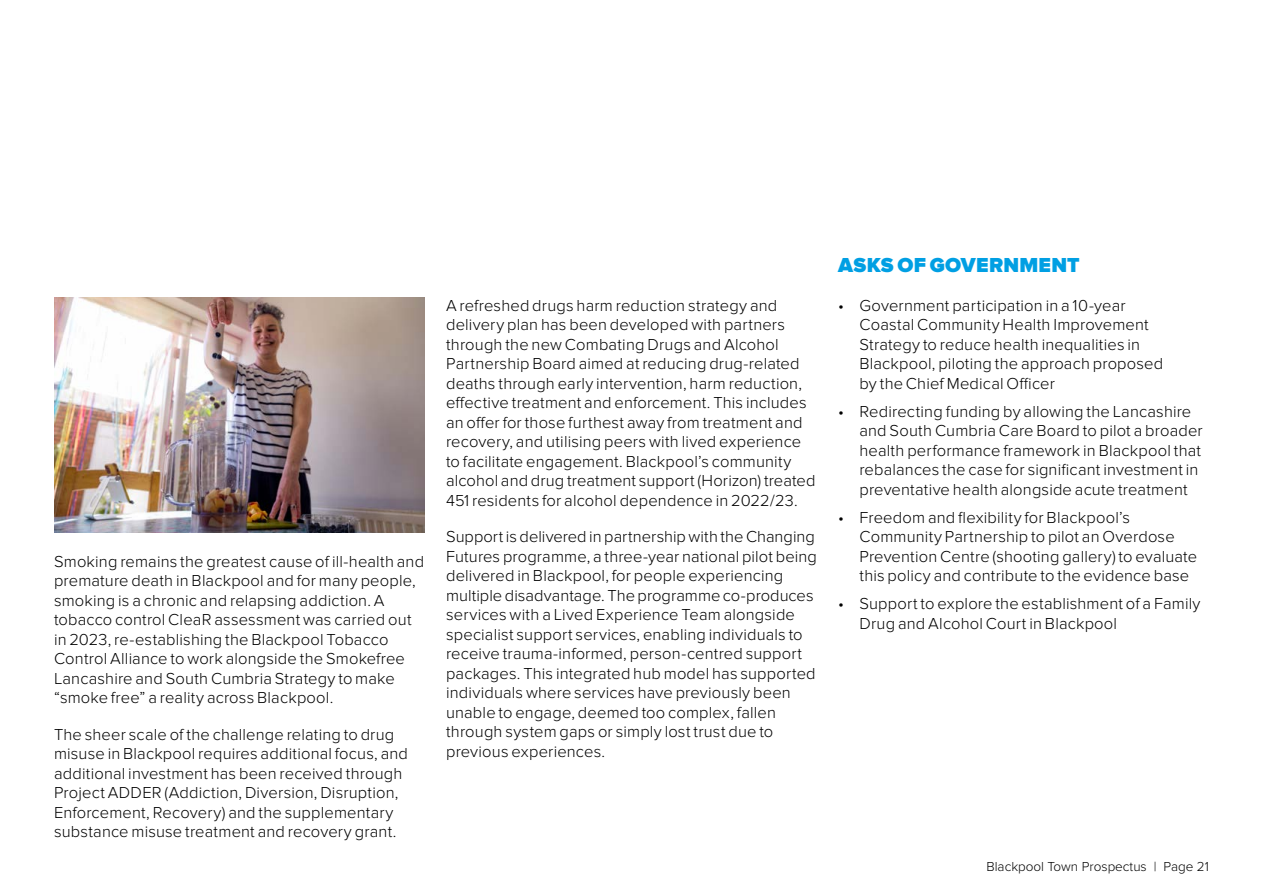
<style>
.page{position:relative;width:1263px;height:893px;background:#fff}
.page>*{position:absolute;margin:0;border:0;box-sizing:border-box;transform-origin:0 0}
.Sub_Heading{font:900 21px "Proxima Nova";letter-spacing:.01em;color:#009fe3}
.Body_text_11pt{font:300 16.5px/19.5px "Proxima Nova";letter-spacing:.01em;color:#000}
.t1{font:300 13.5px "Proxima Nova";color:#000}
</style>
<div class="page">
<img style="left:54px;top:298px;width:371px;height:235px">
<p class="Body_text_11pt" style="left:54px;top:552px;width:372px">Smoking remains the greatest cause of ill-health and premature death in Blackpool and for many people, smoking is a chronic and relapsing addiction. A tobacco control CleaR assessment was carried out in 2023, re-establishing the Blackpool Tobacco Control Alliance to work alongside the Smokefree Lancashire and South Cumbria Strategy to make “smoke free” a reality across Blackpool.</p>
<p class="Body_text_11pt" style="left:54px;top:725px;width:356px">The sheer scale of the challenge relating to drug misuse in Blackpool requires additional focus, and additional investment has been received through Project ADDER (Addiction, Diversion, Disruption, Enforcement, Recovery) and the supplementary substance misuse treatment and recovery grant.</p>
<p class="Body_text_11pt" style="left:446px;top:296px;width:371px">A refreshed drugs harm reduction strategy and delivery plan has been developed with partners through the new Combating Drugs and Alcohol Partnership Board aimed at reducing drug-related deaths through early intervention, harm reduction, effective treatment and enforcement. This includes an offer for those furthest away from treatment and recovery, and utilising peers with lived experience to facilitate engagement. Blackpool’s community alcohol and drug treatment support (Horizon) treated 451 residents for alcohol dependence in 2022/23.</p>
<p class="Body_text_11pt" style="left:446px;top:527px;width:372px">Support is delivered in partnership with the Changing Futures programme, a three-year national pilot being delivered in Blackpool, for people experiencing multiple disadvantage. The programme co-produces services with a Lived Experience Team alongside specialist support services, enabling individuals to receive trauma-informed, person-centred support packages. This integrated hub model has supported individuals where services have previously been unable to engage, deemed too complex, fallen through system gaps or simply lost trust due to previous experiences.</p>
<p class="Sub_Heading" style="left:838px;top:253px;width:243px">ASKS OF GOVERNMENT</p>
<p class="Body_text_11pt" style="left:859px;top:296px;width:305px;text-indent:-21px">• Government participation in a 10-year Coastal Community Health Improvement Strategy to reduce health inequalities in Blackpool, piloting the approach proposed by the Chief Medical Officer</p>
<p class="Body_text_11pt" style="left:859px;top:402px;width:345px;text-indent:-21px">• Redirecting funding by allowing the Lancashire and South Cumbria Care Board to pilot a broader health performance framework in Blackpool that rebalances the case for significant investment in preventative health alongside acute treatment</p>
<p class="Body_text_11pt" style="left:859px;top:508px;width:339px;text-indent:-21px">• Freedom and flexibility for Blackpool’s Community Partnership to pilot an Overdose Prevention Centre (shooting gallery) to evaluate this policy and contribute to the evidence base</p>
<p class="Body_text_11pt" style="left:859px;top:594px;width:343px;text-indent:-21px">• Support to explore the establishment of a Family<br>Drug and Alcohol Court in Blackpool</p>
<p class="t1" style="left:986px;top:859px;width:224px">Blackpool Town Prospectus | Page 21</p>
</div>
